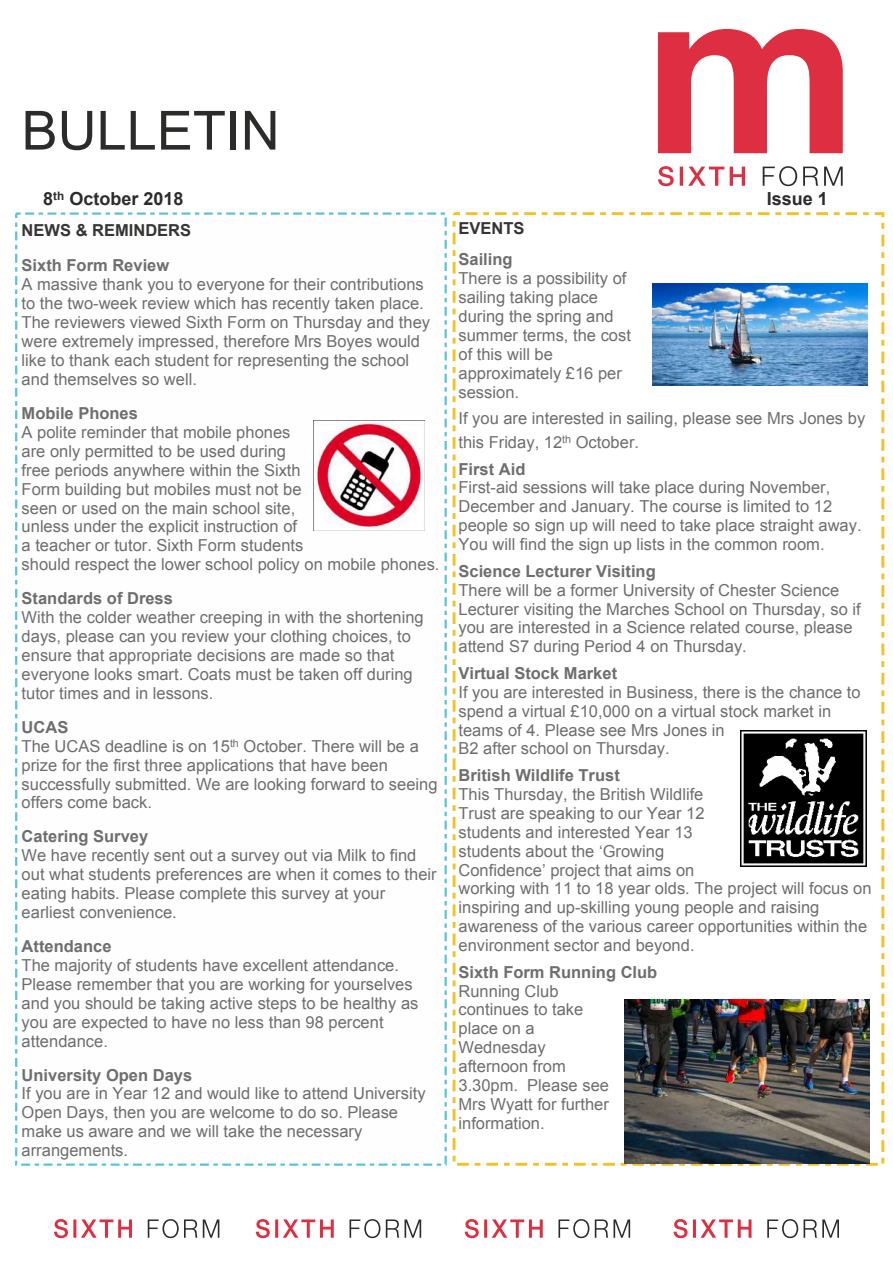
<style>
.page{position:relative;width:893px;height:1263px;background:#fff}
.page>*{position:absolute;margin:0;border:0;box-sizing:border-box;transform-origin:0 0}
.t1{font:54px "Arial";color:#2c2b2a}
.t2{font:700 18px "Arial";color:#2c2b2a}
.t3{font:16.5px/18.9px "Arial";color:#6c6f6b}
.t4{font:700 16.5px "Arial";color:#6c6f6b}
.t5{font:700 16.5px "Arial";color:#363534}
.s1{font-weight:700}
</style>
<div class="page">
<div style="left:15px;top:212px;width:432px;height:954px;background:#fefefe;border:2px dashed #5bc2de"></div>
<svg style="left:658px;top:29px;width:185px;height:124px"></svg>
<svg style="left:658px;top:166px;width:16px;height:20px"></svg>
<hr style="left:680px;top:167px;width:3px;height:19px;background:#dd2f41">
<svg style="left:688px;top:167px;width:36px;height:19px"></svg>
<svg style="left:730px;top:167px;width:15px;height:19px"></svg>
<svg style="left:763px;top:166px;width:34px;height:20px"></svg>
<svg style="left:803px;top:167px;width:15px;height:19px"></svg>
<svg style="left:824px;top:167px;width:19px;height:19px"></svg>
<svg style="left:54px;top:1219px;width:14px;height:19px"></svg>
<hr style="left:73px;top:1219px;width:3px;height:19px;background:#dd2f41">
<svg style="left:81px;top:1219px;width:51px;height:19px"></svg>
<svg style="left:148px;top:1219px;width:71px;height:19px"></svg>
<svg style="left:465px;top:1219px;width:14px;height:19px"></svg>
<hr style="left:484px;top:1219px;width:3px;height:19px;background:#dd2f41">
<svg style="left:492px;top:1219px;width:51px;height:19px"></svg>
<svg style="left:558px;top:1219px;width:31px;height:19px"></svg>
<svg style="left:595px;top:1219px;width:35px;height:19px"></svg>
<svg style="left:256px;top:1219px;width:14px;height:19px"></svg>
<hr style="left:275px;top:1219px;width:3px;height:19px;background:#dd2f41">
<svg style="left:283px;top:1219px;width:51px;height:19px"></svg>
<svg style="left:349px;top:1219px;width:31px;height:19px"></svg>
<svg style="left:386px;top:1219px;width:13px;height:19px"></svg>
<svg style="left:405px;top:1219px;width:16px;height:19px"></svg>
<svg style="left:674px;top:1219px;width:13px;height:19px"></svg>
<hr style="left:693px;top:1219px;width:3px;height:19px;background:#dd2f41">
<svg style="left:700px;top:1219px;width:51px;height:19px"></svg>
<svg style="left:767px;top:1219px;width:31px;height:19px"></svg>
<svg style="left:804px;top:1219px;width:35px;height:19px"></svg>
<div style="left:453px;top:212px;width:431px;height:954px;border:3px dashed #f2c22b"></div>
<img style="left:313px;top:420px;width:111px;height:111px">
<img style="left:652px;top:284px;width:215px;height:101px">
<img style="left:741px;top:730px;width:125px;height:137px">
<img style="left:624px;top:999px;width:245px;height:164px">
<h1 class="t1" style="left:22px;top:110px;width:260px">BULLETIN</h1>
<p class="t2" style="left:43px;top:192px;width:142px">8<sup>th</sup> October 2018</p>
<p class="t2" style="left:767px;top:192px;width:63px">Issue 1</p>
<p class="t5" style="left:22px;top:224px;width:171px">NEWS &amp; REMINDERS</p>
<p class="t4" style="left:22px;top:259px;width:149px">Sixth Form Review</p>
<p class="t3" style="left:22px;top:277px;width:410px">A massive thank you to everyone for their contributions to the two-week review which has recently taken place.<br>The reviewers viewed Sixth Form on Thursday and they were extremely impressed, therefore Mrs Boyes would like to thank each student for representing the school and themselves so well.</p>
<p class="t4" style="left:22px;top:407px;width:118px">Mobile Phones</p>
<p class="t3" style="left:22px;top:424px;width:419px">A polite reminder that mobile phones<br>are only permitted to be used during<br>free periods anywhere within the Sixth<br>Form building but mobiles must not be<br>seen or used on the main school site,<br>unless under the explicit instruction of<br>a teacher or tutor. Sixth Form students<br>should respect the lower school policy on mobile phones.</p>
<p class="t4" style="left:22px;top:592px;width:153px">Standards of Dress</p>
<p class="t3" style="left:22px;top:609px;width:404px">With the colder weather creeping in with the shortening days, please can you review your clothing choices, to ensure that appropriate decisions are made so that everyone looks smart. Coats must be taken off during tutor times and in lessons.</p>
<p class="t3" style="left:22px;top:719px;width:417px"><span class="s1">UCAS<br></span>The UCAS deadline is on 15<sup>th</sup> October. There will be a prize for the first three applications that have been successfully submitted. We are looking forward to seeing offers come back.</p>
<p class="t4" style="left:22px;top:830px;width:128px">Catering Survey</p>
<p class="t3" style="left:22px;top:847px;width:417px">We have recently sent out a survey out via Milk to find out what students preferences are when it comes to their eating habits. Please complete this survey at your earliest convenience.</p>
<p class="t4" style="left:22px;top:940px;width:91px">Attendance</p>
<p class="t3" style="left:22px;top:957px;width:398px">The majority of students have excellent attendance.<br>Please remember that you are working for yourselves and you should be taking active steps to be healthy as you are expected to have no less than 98 percent attendance.</p>
<p class="t4" style="left:22px;top:1068px;width:172px">University Open Days</p>
<p class="t3" style="left:22px;top:1086px;width:405px">If you are in Year 12 and would like to attend University Open Days, then you are welcome to do so. Please make us aware and we will take the necessary arrangements.</p>
<p class="t5" style="left:458px;top:222px;width:68px">EVENTS</p>
<p class="t4" style="left:458px;top:253px;width:56px">Sailing</p>
<p class="t3" style="left:458px;top:270px;width:174px">There is a possibility of sailing taking place during the spring and summer terms, the cost of this will be approximately £16 per session.</p>
<p class="t3" style="left:458px;top:408px;width:408px;line-height:24px">If you are interested in sailing, please see Mrs Jones by this Friday, 12<sup>th</sup> October.</p>
<p class="t4" style="left:458px;top:462px;width:68px">First Aid</p>
<p class="t3" style="left:458px;top:480px;width:405px">First-aid sessions will take place during November, December and January. The course is limited to 12 people so sign up will need to take place straight away.<br>You will find the sign up lists in the common room.</p>
<p class="t4" style="left:458px;top:565px;width:199px">Science Lecturer Visiting</p>
<p class="t3" style="left:458px;top:582px;width:404px">There will be a former University of Chester Science Lecturer visiting the Marches School on Thursday, so if you are interested in a Science related course, please attend S7 during Period 4 on Thursday.</p>
<p class="t4" style="left:458px;top:667px;width:160px">Virtual Stock Market</p>
<p class="t3" style="left:458px;top:684px;width:404px">If you are interested in Business, there is the chance to spend a virtual £10,000 on a virtual stock market in teams of 4. Please see Mrs Jones in<br>B2 after school on Thursday.</p>
<p class="t4" style="left:458px;top:769px;width:163px">British Wildlife Trust</p>
<p class="t3" style="left:458px;top:786px;width:415px">This Thursday, the British Wildlife<br>Trust are speaking to our Year 12<br>students and interested Year 13<br>students about the ‘Growing<br>Confidence’ project that aims on<br>working with 11 to 18 year olds. The project will focus on inspiring and up-skilling young people and raising awareness of the various career opportunities within the environment sector and beyond.</p>
<p class="t4" style="left:458px;top:965px;width:200px">Sixth Form Running Club</p>
<p class="t3" style="left:458px;top:983px;width:152px">Running Club continues to take place on a<br>Wednesday afternoon from<br>3.30pm. Please see<br>Mrs Wyatt for further information.</p>
</div>
